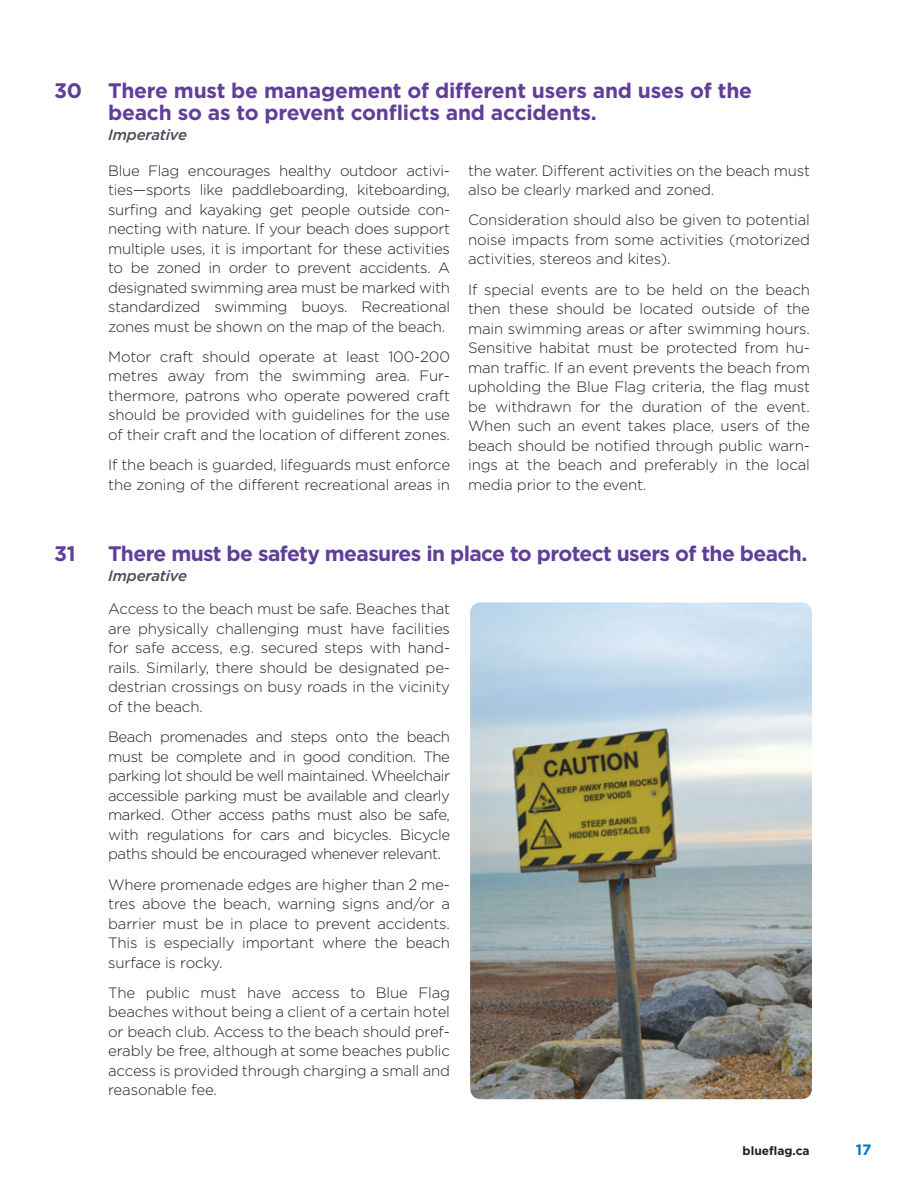
<style>
.page{position:relative;width:918px;height:1188px;background:#fff}
.page>*{position:absolute;margin:0;border:0;box-sizing:border-box;transform-origin:0 0}
.t1{font:700 21px/22.5px "Gotham";letter-spacing:-.01em;color:#603e99}
.t2{font:700 21px "Gotham";letter-spacing:-.03em;color:#603e99}
.t3{font:300 15px/19.5px "Gotham";letter-spacing:-.01em;color:#231f20;text-align:justify}
.t4{font:italic 500 15px "Gotham";letter-spacing:-.01em;color:#464b54}
.t5{font:700 15px "Gotham";color:#007ac2}
.t6{font:700 12px "Gotham";color:#231f20}
</style>
<div class="page">
<img style="left:470px;top:602px;width:342px;height:497px">
<h1 class="t1" style="left:108px;top:79px;width:646px;text-indent:-54px">30 There must be management of different users and uses of the beach so as to prevent conflicts and accidents.</h1>
<p class="t4" style="left:108px;top:125px;width:81px">Imperative</p>
<p class="t3" style="left:108px;top:160px;width:343px">Blue Flag encourages healthy outdoor activi&shy;ties—sports like paddleboarding, kiteboarding, surfing and kayaking get people outside con&shy;necting with nature. If your beach does support multiple uses, it is important for these activities to be zoned in order to prevent accidents. A designated swimming area must be marked with standardized swimming buoys. Recreational zones must be shown on the map of the beach.</p>
<p class="t3" style="left:108px;top:347px;width:343px">Motor craft should operate at least 100-200 metres away from the swimming area. Fur&shy;thermore, patrons who operate powered craft should be provided with guidelines for the use of their craft and the location of different zones.</p>
<p class="t3" style="left:108px;top:455px;width:343px">If the beach is guarded, lifeguards must enforce the zoning of the different recreational areas in</p>
<p class="t3" style="left:468px;top:160px;width:343px">the water. Different activities on the beach must also be clearly marked and zoned.</p>
<p class="t3" style="left:468px;top:210px;width:343px">Consideration should also be given to potential noise impacts from some activities (motorized activities, stereos and kites).</p>
<p class="t3" style="left:468px;top:279px;width:343px">If special events are to be held on the beach then these should be located outside of the main swimming areas or after swimming hours.<br>Sensitive habitat must be protected from hu&shy;man traffic. If an event prevents the beach from upholding the Blue Flag criteria, the flag must be withdrawn for the duration of the event.<br>When such an event takes place, users of the beach should be notified through public warn&shy;ings at the beach and preferably in the local media prior to the event.</p>
<h1 class="t1" style="left:54px;top:543px;width:23px">31</h1>
<h1 class="t2" style="left:108px;top:540px;width:701px">There must be safety measures in place to protect users of the beach.</h1>
<p class="t4" style="left:108px;top:566px;width:81px">Imperative</p>
<p class="t3" style="left:108px;top:599px;width:343px">Access to the beach must be safe. Beaches that are physically challenging must have facilities for safe access, e.g. secured steps with hand&shy;rails. Similarly, there should be designated pe&shy;destrian crossings on busy roads in the vicinity of the beach.</p>
<p class="t3" style="left:108px;top:727px;width:343px">Beach promenades and steps onto the beach must be complete and in good condition. The parking lot should be well maintained. Wheelchair accessible parking must be available and clearly marked. Other access paths must also be safe, with regulations for cars and bicycles. Bicycle paths should be encouraged whenever relevant.</p>
<p class="t3" style="left:108px;top:874px;width:343px">Where promenade edges are higher than 2 me&shy;tres above the beach, warning signs and/or a barrier must be in place to prevent accidents.<br>This is especially important where the beach surface is rocky.</p>
<p class="t3" style="left:108px;top:982px;width:343px">The public must have access to Blue Flag beaches without being a client of a certain hotel or beach club. Access to the beach should pref&shy;erably be free, although at some beaches public access is provided through charging a small and reasonable fee.</p>
<p class="t6" style="left:743px;top:1142px;width:69px">blueflag.ca</p>
<p class="t5" style="left:856px;top:1139px;width:17px">17</p>
</div>
